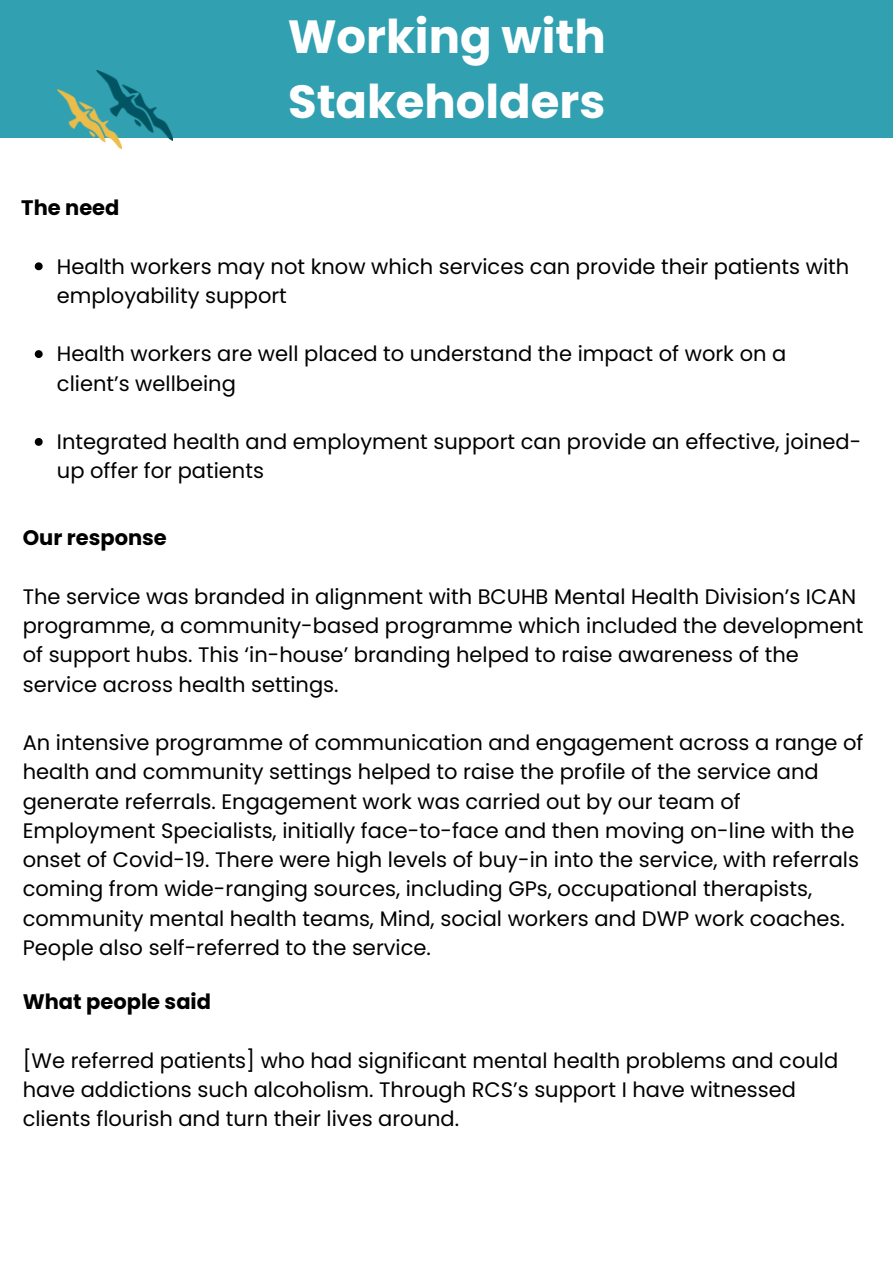
<style>
.page{position:relative;width:893px;height:1264px;background:#fff}
.page>*{position:absolute;margin:0;border:0;box-sizing:border-box;transform-origin:0 0}
.t1{font:700 46.5px/64.2px "Poppins";color:#fff}
.t2{font:21px/29.2px "Poppins";color:#000}
.t3{font:700 21px "Poppins";color:#000}
</style>
<div class="page">
<div style="left:0;top:0;width:892px;height:138px;background:#31a0b1"></div>
<img style="left:97px;top:70px;width:75px;height:70px">
<img style="left:57px;top:89px;width:64px;height:60px">
<svg style="left:35px;top:262px;width:8px;height:8px"></svg>
<svg style="left:35px;top:350px;width:8px;height:8px"></svg>
<svg style="left:35px;top:438px;width:8px;height:8px"></svg>
<h2 class="t3" style="left:21px;top:193px;width:100px">The need</h2>
<p class="t1" style="left:288px;top:5px;width:319px">Working with<br>Stakeholders</p>
<p class="t2" style="left:57px;top:252px;width:793px">Health workers may not know which services can provide their patients with employability support</p>
<p class="t2" style="left:57px;top:339px;width:731px">Health workers are well placed to understand the impact of work on a client’s wellbeing</p>
<p class="t2" style="left:57px;top:427px;width:805px">Integrated health and employment support can provide an effective, joined&shy;up offer for patients</p>
<h2 class="t3" style="left:23px;top:523px;width:146px">Our response</h2>
<p class="t2" style="left:23px;top:581px;width:842px">The service was branded in alignment with BCUHB Mental Health Division’s ICAN programme, a community-based programme which included the development of support hubs. This ‘in-house’ branding helped to raise awareness of the service across health settings.</p>
<p class="t2" style="left:23px;top:728px;width:842px">An intensive programme of communication and engagement across a range of health and community settings helped to raise the profile of the service and generate referrals. Engagement work was carried out by our team of Employment Specialists, initially face-to-face and then moving on-line with the onset of Covid-19. There were high levels of buy-in into the service, with referrals coming from wide-ranging sources, including GPs, occupational therapists, community mental health teams, Mind, social workers and DWP work coaches.<br>People also self-referred to the service.</p>
<h2 class="t3" style="left:23px;top:987px;width:190px">What people said</h2>
<p class="t2" style="left:23px;top:1045px;width:817px">[We referred patients] who had significant mental health problems and could have addictions such alcoholism. Through RCS’s support I have witnessed clients flourish and turn their lives around.</p>
</div>
